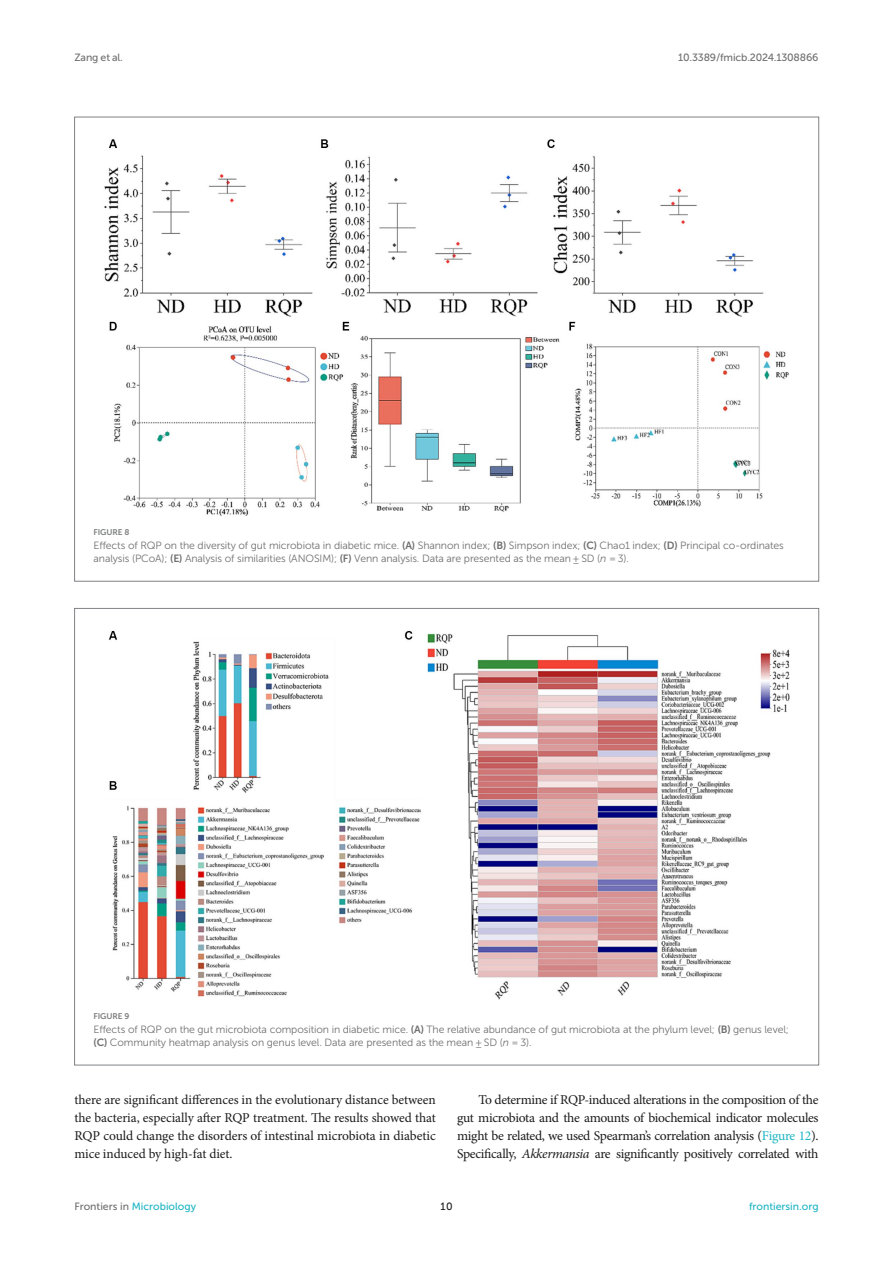
<style>
.page{position:relative;width:893px;height:1263px;background:#fff}
.page>*{position:absolute;margin:0;border:0;box-sizing:border-box;transform-origin:0 0}
.TEXT{font:13.5px/18px "Minion Pro";letter-spacing:-.02em;color:#1b1c1b;text-align:justify}
.FIG_LEG{font:10.5px/13.5px "Museo Sans 300";letter-spacing:-.01em;color:#706f70}
.t1{font:10.5px "Museo Sans 500";color:#1db5c3}
.t2{font:10.5px "Museo Sans 500";letter-spacing:-.015em;color:#706f70}
.t3{font:10.5px "Museo Sans 500";color:#1b1c1b}
.FIG_HD{font:8.25px "Museo Sans 700";letter-spacing:-.01em;color:#7e7f7f}
.s1{font-family:"Museo Sans 700"}
.s2{font-style:italic}
.s3{color:#1db5c3}
.s4{color:#706f70}
</style>
<div class="page">
<img style="left:104px;top:139px;width:685px;height:377px">
<img style="left:108px;top:630px;width:682px;height:370px">
<p class="t2" style="left:74px;top:51px;width:50px">Zang et al.</p>
<p class="t2" style="left:678px;top:51px;width:142px">10.3389/fmicb.2024.1308866</p>
<p class="FIG_HD" style="left:94px;top:528px;width:37px">FIGURE 8</p>
<p class="FIG_LEG" style="left:94px;top:538px;width:692px">Effects of RQP on the diversity of gut microbiota in diabetic mice. <span class="s1">(A)</span> Shannon index; <span class="s1">(B)</span> Simpson index; <span class="s1">(C)</span> Chao1 index; <span class="s1">(D)</span> Principal co-ordinates analysis (PCoA); <span class="s1">(E)</span> Analysis of similarities (ANOSIM); <span class="s1">(F)</span> Venn analysis. Data are presented as the mean ± SD (<span class="s2">n</span> = 3).</p>
<p class="FIG_HD" style="left:94px;top:1012px;width:37px">FIGURE 9</p>
<p class="FIG_LEG" style="left:94px;top:1022px;width:697px">Effects of RQP on the gut microbiota composition in diabetic mice. <span class="s1">(A)</span> The relative abundance of gut microbiota at the phylum level; <span class="s1">(B)</span> genus level; <span class="s1">(C)</span> Community heatmap analysis on genus level. Data are presented as the mean ± SD (<span class="s2">n</span> = 3).</p>
<p class="TEXT" style="left:74px;top:1091px;width:363px">there are significant differences in the evolutionary distance between the bacteria, especially after RQP treatment. The results showed that RQP could change the disorders of intestinal microbiota in diabetic mice induced by high-fat diet.</p>
<p class="TEXT" style="left:457px;top:1091px;width:363px;text-indent:21px">To determine if RQP-induced alterations in the composition of the gut microbiota and the amounts of biochemical indicator molecules might be related, we used Spearman’s correlation analysis (<span class="s3">Figure 12</span>).<br>Specifically, <span class="s2">Akkermansia</span> are significantly positively correlated with</p>
<p class="t1" style="left:74px;top:1200px;width:123px"><span class="s4">Frontiers in</span> Microbiology</p>
<p class="t3" style="left:440px;top:1200px;width:14px">10</p>
<p class="t1" style="left:749px;top:1200px;width:71px">frontiersin.org</p>
</div>
